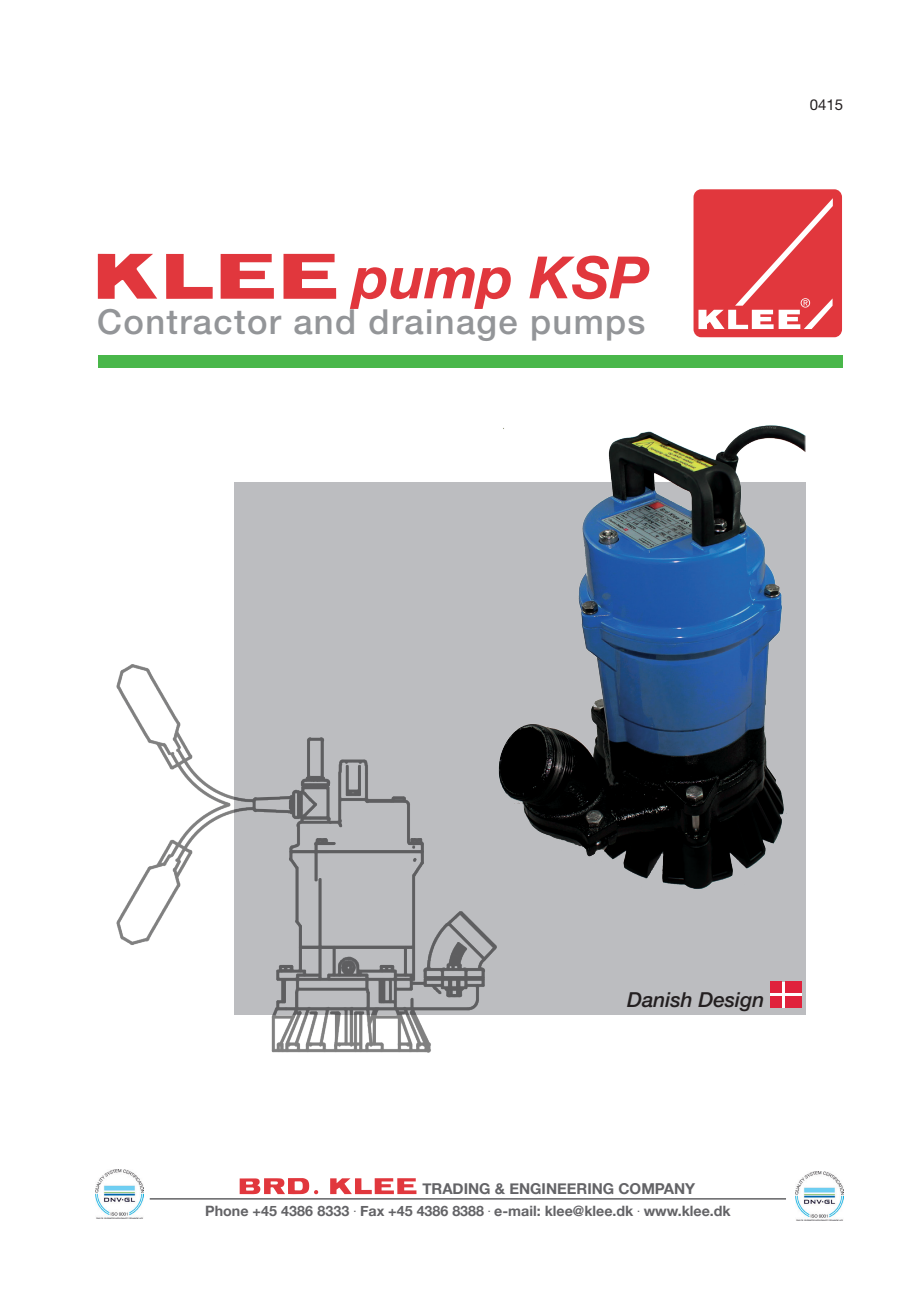
<style>
.page{position:relative;width:919px;height:1289px;background:#fff}
.page>*{position:absolute;margin:0;border:0;box-sizing:border-box;transform-origin:0 0}
.t1{font:500 34.5px "Helvetica Neue";letter-spacing:.04em;color:#939598}
.t2{font:italic 500 20.7px "Helvetica Neue";color:#231f20}
.t3{font:700 15px "Helvetica Neue";color:#636366}
.t4{font:15px "Helvetica Neue";color:#231f20}
.t5{font:700 14.25px "Helvetica Neue";color:#636366}
</style>
<div class="page">
<div style="left:693px;top:189px;width:149px;height:148px;background:#e1373d;border-radius:8px"></div>
<svg style="left:698px;top:199px;width:134px;height:130px"></svg>
<div style="left:98px;top:356px;width:744px;height:12px;background:#49b74a"></div>
<hr style="left:150px;top:1198px;width:636px;height:1px;background:#636366">
<svg style="left:240px;top:1178px;width:78px;height:16px"></svg>
<svg style="left:330px;top:1178px;width:86px;height:16px"></svg>
<img style="left:96px;top:1169px;width:47px;height:49px">
<img style="left:795px;top:1171px;width:48px;height:49px">
<div style="left:234px;top:482px;width:571px;height:532px;background:#bcbdc0"></div>
<img style="left:116px;top:664px;width:380px;height:388px">
<svg style="left:770px;top:981px;width:31px;height:26px"></svg>
<div style="left:769px;top:981px;width:12px;height:11px;background:#e0223c"></div>
<div style="left:770px;top:996px;width:11px;height:11px;background:#e0223c"></div>
<div style="left:784px;top:981px;width:17px;height:11px;background:#e0223c"></div>
<div style="left:784px;top:996px;width:17px;height:11px;background:#e0223c"></div>
<img style="left:481px;top:425px;width:324px;height:476px">
<svg style="left:350px;top:267px;width:160px;height:42px"></svg>
<svg style="left:529px;top:255px;width:120px;height:44px"></svg>
<svg style="left:98px;top:254px;width:59px;height:45px"></svg>
<svg style="left:166px;top:254px;width:47px;height:45px"></svg>
<svg style="left:220px;top:254px;width:54px;height:45px"></svg>
<svg style="left:283px;top:254px;width:53px;height:45px"></svg>
<p class="t1" style="left:97px;top:301px;width:549px">Contractor and drainage pumps</p>
<p class="t4" style="left:809px;top:95px;width:35px">0415</p>
<p class="t2" style="left:627px;top:987px;width:139px">Danish Design</p>
<p class="t3" style="left:422px;top:1179px;width:274px">TRADING &amp; ENGINEERING COMPANY</p>
<p class="t5" style="left:205px;top:1202px;width:527px">Phone +45 4386 8333 <sup>.</sup> Fax +45 4386 8388 <sup>.</sup> e-mail: klee@klee.dk <sup>.</sup> www.klee.dk</p>
</div>
